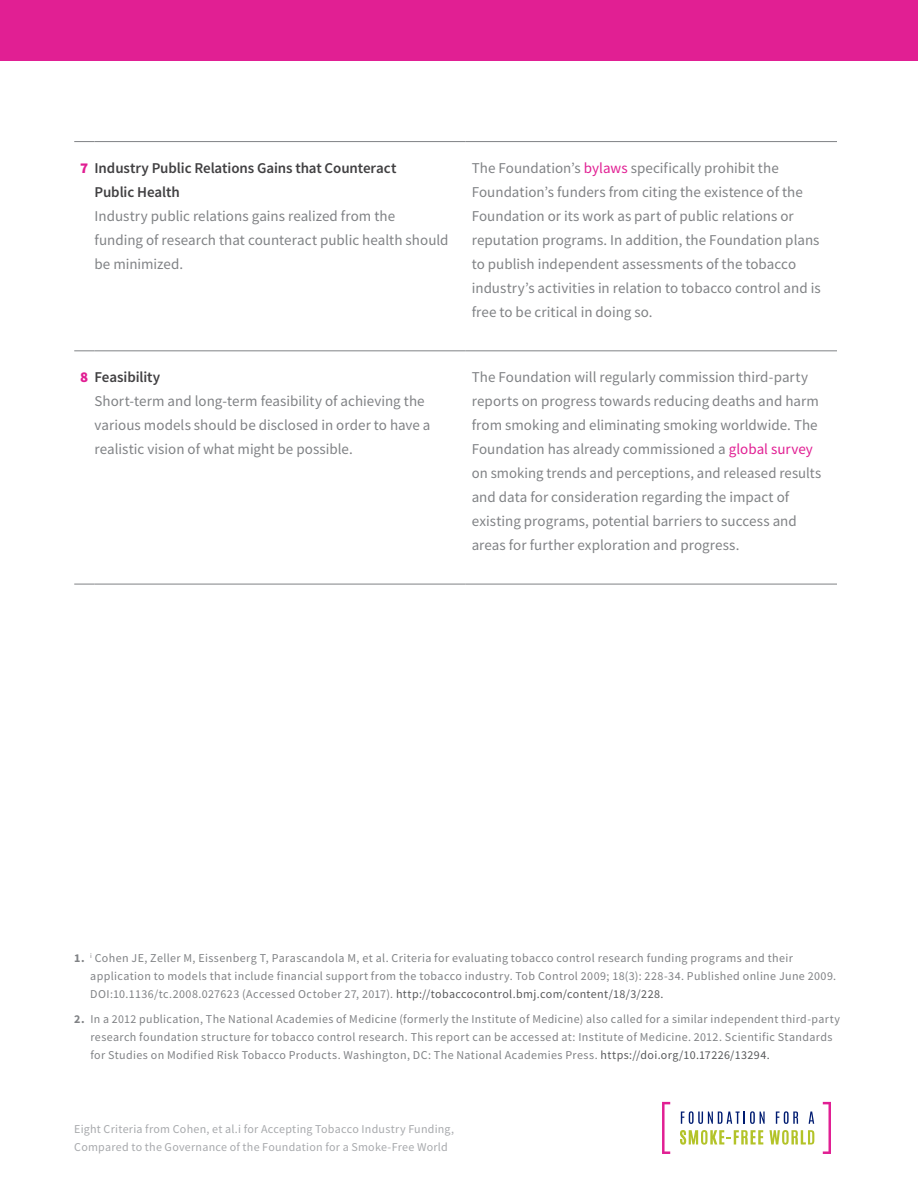
<style>
.page{position:relative;width:918px;height:1188px;background:#fff}
.page>*{position:absolute;margin:0;border:0;box-sizing:border-box;transform-origin:0 0}
.t1{font:15px/24px "Source Sans Pro";letter-spacing:.005em;color:#808285}
.t2{font:600 15px/24px "Source Sans Pro";letter-spacing:-.005em;color:#414042}
.t3{font:12px/18px "Source Sans Pro";letter-spacing:.03em;color:#808285}
.t4{font:12px/18px "Source Sans Pro";letter-spacing:.02em;color:#a7a9ac}
.s1{font-weight:900;color:#e11f93}
.s2{color:#e11f93}
.s3{font-weight:600;color:#414042}
.s4{font-weight:700}
.s5{color:#58595b}
</style>
<div class="page">
<div style="left:0;top:0;width:918px;height:61px;background:#e11f93"></div>
<svg style="left:74px;top:141px;width:20px;height:1px"></svg>
<hr style="left:94px;top:141px;width:372px;height:1px;background:#808285">
<hr style="left:466px;top:141px;width:371px;height:1px;background:#808285">
<svg style="left:74px;top:350px;width:20px;height:1px"></svg>
<hr style="left:94px;top:350px;width:372px;height:1px;background:#808285">
<hr style="left:466px;top:350px;width:371px;height:1px;background:#808285">
<svg style="left:74px;top:584px;width:20px;height:1px"></svg>
<hr style="left:94px;top:584px;width:372px;height:1px;background:#808285">
<hr style="left:466px;top:584px;width:371px;height:1px;background:#808285">
<svg style="left:823px;top:1102px;width:8px;height:52px"></svg>
<svg style="left:662px;top:1102px;width:8px;height:52px"></svg>
<svg style="left:680px;top:1130px;width:83px;height:15px"></svg>
<svg style="left:769px;top:1130px;width:45px;height:15px"></svg>
<svg style="left:681px;top:1111px;width:84px;height:13px"></svg>
<svg style="left:776px;top:1111px;width:22px;height:13px"></svg>
<svg style="left:809px;top:1112px;width:5px;height:12px"></svg>
<p class="t2" style="left:95px;top:156px;width:304px;text-indent:-14px"><span class="s1">7</span> Industry Public Relations Gains that Counteract<br>Public Health</p>
<p class="t1" style="left:95px;top:204px;width:356px">Industry public relations gains realized from the<br>funding of research that counteract public health should be minimized.</p>
<p class="t1" style="left:472px;top:156px;width:350px">The Foundation’s <span class="s2">bylaws</span> specifically prohibit the Foundation’s funders from citing the existence of the Foundation or its work as part of public relations or reputation programs. In addition, the Foundation plans to publish independent assessments of the tobacco industry’s activities in relation to tobacco control and is free to be critical in doing so.</p>
<p class="t1" style="left:95px;top:365px;width:338px;text-indent:-14px"><span class="s1">8</span> <span class="s3">Feasibility<br></span>Short-term and long-term feasibility of achieving the various models should be disclosed in order to have a realistic vision of what might be possible.</p>
<p class="t1" style="left:472px;top:365px;width:351px">The Foundation will regularly commission third-party reports on progress towards reducing deaths and harm from smoking and eliminating smoking worldwide. The Foundation has already commissioned a <span class="s2">global survey </span>on smoking trends and perceptions, and released results and data for consideration regarding the impact of existing programs, potential barriers to success and areas for further exploration and progress.</p>
<p class="t3" style="left:90px;top:949px;width:747px;text-indent:-16px"><span class="s4">1.</span> <sup>i</sup> Cohen JE, Zeller M, Eissenberg T, Parascandola M, et al. Criteria for evaluating tobacco control research funding programs and their application to models that include financial support from the tobacco industry. Tob Control 2009; 18(3): 228-34. Published online June 2009.<br>DOI:10.1136/tc.2008.027623 (Accessed October 27, 2017). <span class="s5">http://tobaccocontrol.bmj.com/content/18/3/228.</span></p>
<p class="t3" style="left:90px;top:1010px;width:751px;text-indent:-16px"><span class="s4">2.</span> In a 2012 publication, The National Academies of Medicine (formerly the Institute of Medicine) also called for a similar independent third-party research foundation structure for tobacco control research. This report can be accessed at: Institute of Medicine. 2012. Scientific Standards for Studies on Modified Risk Tobacco Products. Washington, DC: The National Academies Press. <span class="s5">https://doi.org/10.17226/13294.</span></p>
<p class="t4" style="left:74px;top:1120px;width:381px">Eight Criteria from Cohen, et al.i for Accepting Tobacco Industry Funding,<br>Compared to the Governance of the Foundation for a Smoke-Free World</p>
</div>
